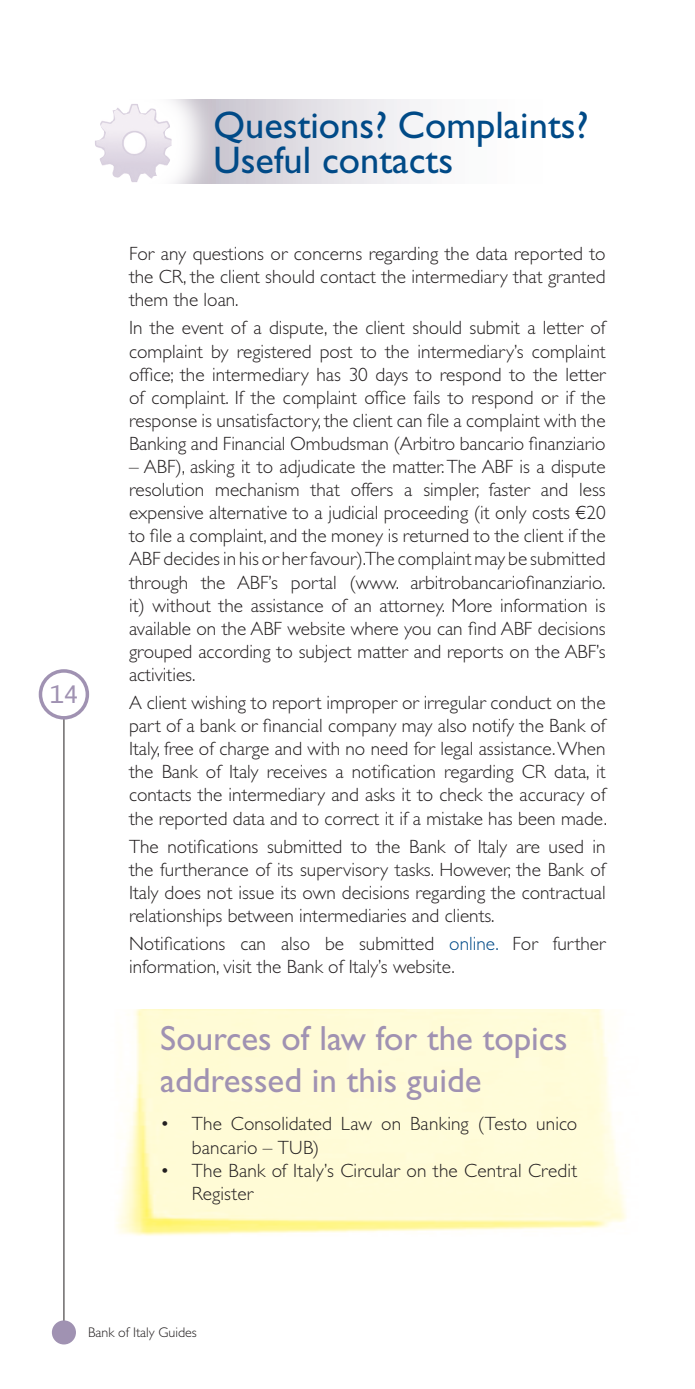
<style>
.page{position:relative;width:695px;height:1389px;background:#fff}
.page>*{position:absolute;margin:0;border:0;box-sizing:border-box;transform-origin:0 0}
.t1{font:38.5px/35px "Gill Sans Std";color:#004a87}
.TITOLO_PARAGRAFO{font:35px/42px "Gill Sans Std";color:#a092b2}
.t2{font:24.5px "Lucida Console";color:#a092b2}
.PARAGRAFO{font:300 19.25px/23.1px "Gill Sans Std";color:#231f20;text-align:justify}
.t3{font:300 14px "Gill Sans Std";color:#231f20}
.s1{color:#004a87}
</style>
<div class="page">
<hr style="left:64px;top:718px;width:1px;height:605px;background:#231f20">
<div style="left:54px;top:1322px;width:20px;height:21px;background:#a092b2;border-radius:50%"></div>
<div style="left:52px;top:1320px;width:24px;height:24px;border:4px solid #a092b2;border-radius:50%"></div>
<div style="left:39px;top:669px;width:50px;height:51px;border:4px solid #a092b2;border-radius:50%"></div>
<svg style="left:221px;top:99px;width:199px;height:85px"></svg>
<img style="left:95px;top:104px;width:77px;height:78px">
<img style="left:117px;top:1009px;width:510px;height:227px">
<p class="t2" style="left:49px;top:684px;width:31px">14</p>
<p class="t1" style="left:213px;top:108px;width:376px">Questions? Complaints?<br>Useful contacts</p>
<p class="PARAGRAFO" style="left:129px;top:242px;width:478px">For any questions or concerns regarding the data reported to the CR, the client should contact the intermediary that granted them the loan.</p>
<p class="PARAGRAFO" style="left:129px;top:317px;width:478px">In the event of a dispute, the client should submit a letter of complaint by registered post to the intermediary’s complaint office; the intermediary has 30 days to respond to the letter of complaint. If the complaint office fails to respond or if the response is unsatisfactory, the client can file a complaint with the Banking and Financial Ombudsman (Arbitro bancario finanziario</p>
<p class="PARAGRAFO" style="left:129px;top:455px;width:478px">– ABF), asking it to adjudicate the matter. The ABF is a dispute resolution mechanism that offers a simpler, faster and less expensive alternative to a judicial proceeding (it only costs €20 to file a complaint, and the money is returned to the client if the ABF decides in his or her favour).The complaint may be submitted through the ABF’s portal (www. arbitrobancariofinanziario. it) without the assistance of an attorney. More information is available on the ABF website where you can find ABF decisions grouped according to subject matter and reports on the ABF’s activities.</p>
<p class="PARAGRAFO" style="left:129px;top:691px;width:479px">A client wishing to report improper or irregular conduct on the part of a bank or financial company may also notify the Bank of Italy, free of charge and with no need for legal assistance. When the Bank of Italy receives a notification regarding CR data, it contacts the intermediary and asks it to check the accuracy of the reported data and to correct it if a mistake has been made.</p>
<p class="PARAGRAFO" style="left:129px;top:835px;width:478px">The notifications submitted to the Bank of Italy are used in the furtherance of its supervisory tasks. However, the Bank of Italy does not issue its own decisions regarding the contractual relationships between intermediaries and clients.</p>
<p class="PARAGRAFO" style="left:129px;top:932px;width:478px">Notifications can also be submitted <span class="s1">online.</span> For further information, visit the Bank of Italy’s website.</p>
<p class="TITOLO_PARAGRAFO" style="left:160px;top:1018px;width:409px">Sources of law for the topics addressed in this guide</p>
<p class="PARAGRAFO" style="left:192px;top:1113px;width:387px;text-indent:-32px">• The Consolidated Law on Banking (Testo unico bancario – TUB)</p>
<p class="PARAGRAFO" style="left:192px;top:1159px;width:387px;text-indent:-32px">• The Bank of Italy’s Circular on the Central Credit<br>Register</p>
<p class="t3" style="left:88px;top:1325px;width:110px">Bank of Italy Guides</p>
</div>
